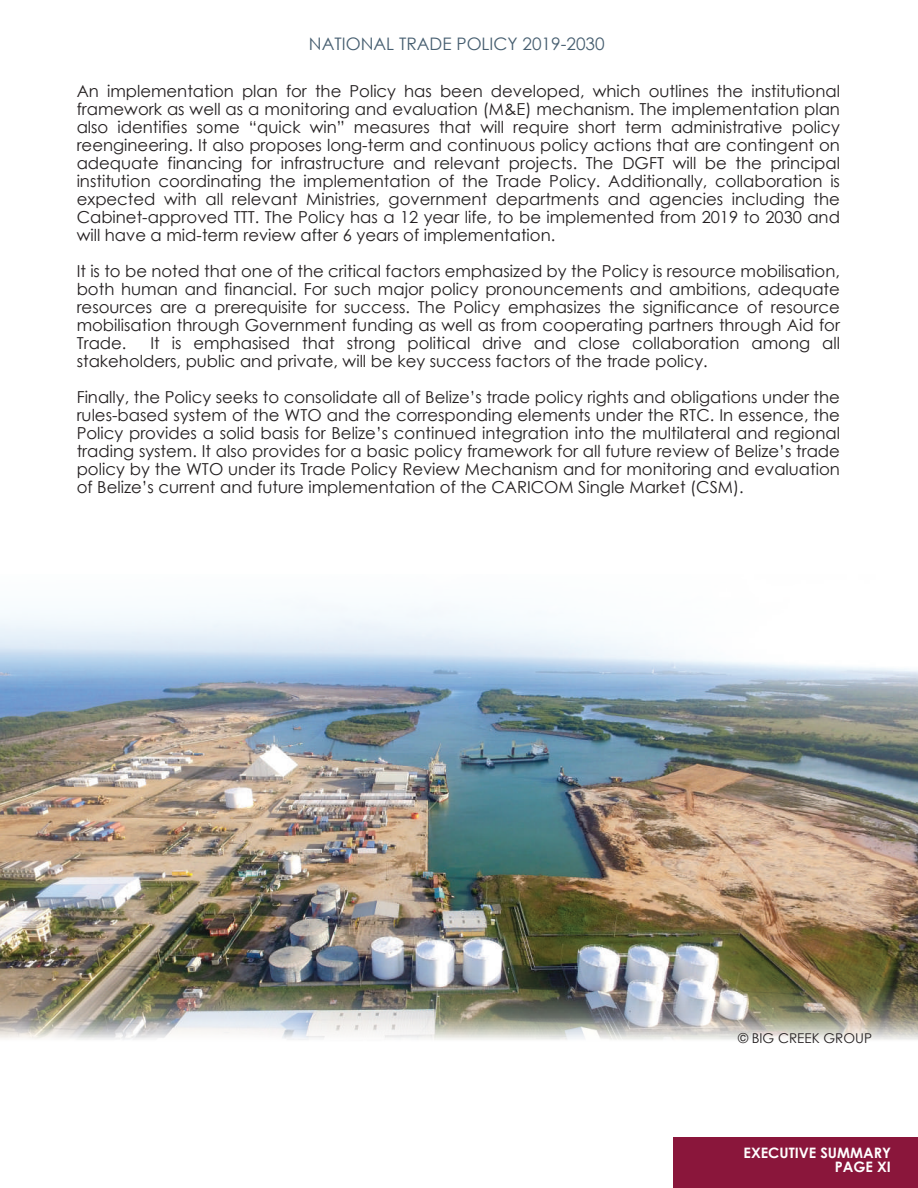
<style>
.page{position:relative;width:918px;height:1188px;background:#fff}
.page>*{position:absolute;margin:0;border:0;box-sizing:border-box;transform-origin:0 0}
.t1{font:17.25px "Century Gothic";color:#465e70}
.t2{font:16.5px/18px "Century Gothic";color:#231f20;text-align:justify}
.t3{font:700 14.4px/13.5px "Century Gothic";color:#fff;text-align:right}
.t4{font:13.5px "Century Gothic";color:#231f20}
</style>
<div class="page">
<img style="left:0;top:690px;width:918px;height:264px">
<img style="left:0;top:954px;width:918px;height:86px">
<svg style="left:0;top:605px;width:918px;height:85px"></svg>
<div style="left:674px;top:1137px;width:244px;height:51px;background:#8a163b"></div>
<p class="t1" style="left:309px;top:32px;width:297px">NATIONAL TRADE POLICY 2019-2030</p>
<p class="t2" style="left:77px;top:82px;width:765px">An implementation plan for the Policy has been developed, which outlines the institutional framework as well as a monitoring and evaluation (M&amp;E) mechanism. The implementation plan also identifies some “quick win” measures that will require short term administrative policy reengineering. It also proposes long-term and continuous policy actions that are contingent on adequate financing for infrastructure and relevant projects. The DGFT will be the principal institution coordinating the implementation of the Trade Policy. Additionally, collaboration is expected with all relevant Ministries, government departments and agencies including the Cabinet-approved TTT. The Policy has a 12 year life, to be implemented from 2019 to 2030 and will have a mid-term review after 6 years of implementation.</p>
<p class="t2" style="left:77px;top:262px;width:765px">It is to be noted that one of the critical factors emphasized by the Policy is resource mobilisation, both human and financial. For such major policy pronouncements and ambitions, adequate resources are a prerequisite for success. The Policy emphasizes the significance of resource mobilisation through Government funding as well as from cooperating partners through Aid for Trade.</p>
<p class="t2" style="left:77px;top:334px;width:765px;text-indent:74px">It is emphasised that strong political drive and close collaboration among all stakeholders, public and private, will be key success factors of the trade policy.</p>
<p class="t2" style="left:77px;top:388px;width:765px">Finally, the Policy seeks to consolidate all of Belize’s trade policy rights and obligations under the rules-based system of the WTO and the corresponding elements under the RTC. In essence, the Policy provides a solid basis for Belize’s continued integration into the multilateral and regional trading system. It also provides for a basic policy framework for all future review of Belize’s trade policy by the WTO under its Trade Policy Review Mechanism and for monitoring and evaluation of Belize’s current and future implementation of the CARICOM Single Market (CSM).</p>
<p class="t4" style="left:738px;top:1028px;width:136px">© BIG CREEK GROUP</p>
<p class="t3" style="left:744px;top:1145px;width:149px">EXECUTIVE SUMMARY<br>PAGE XI</p>
</div>
